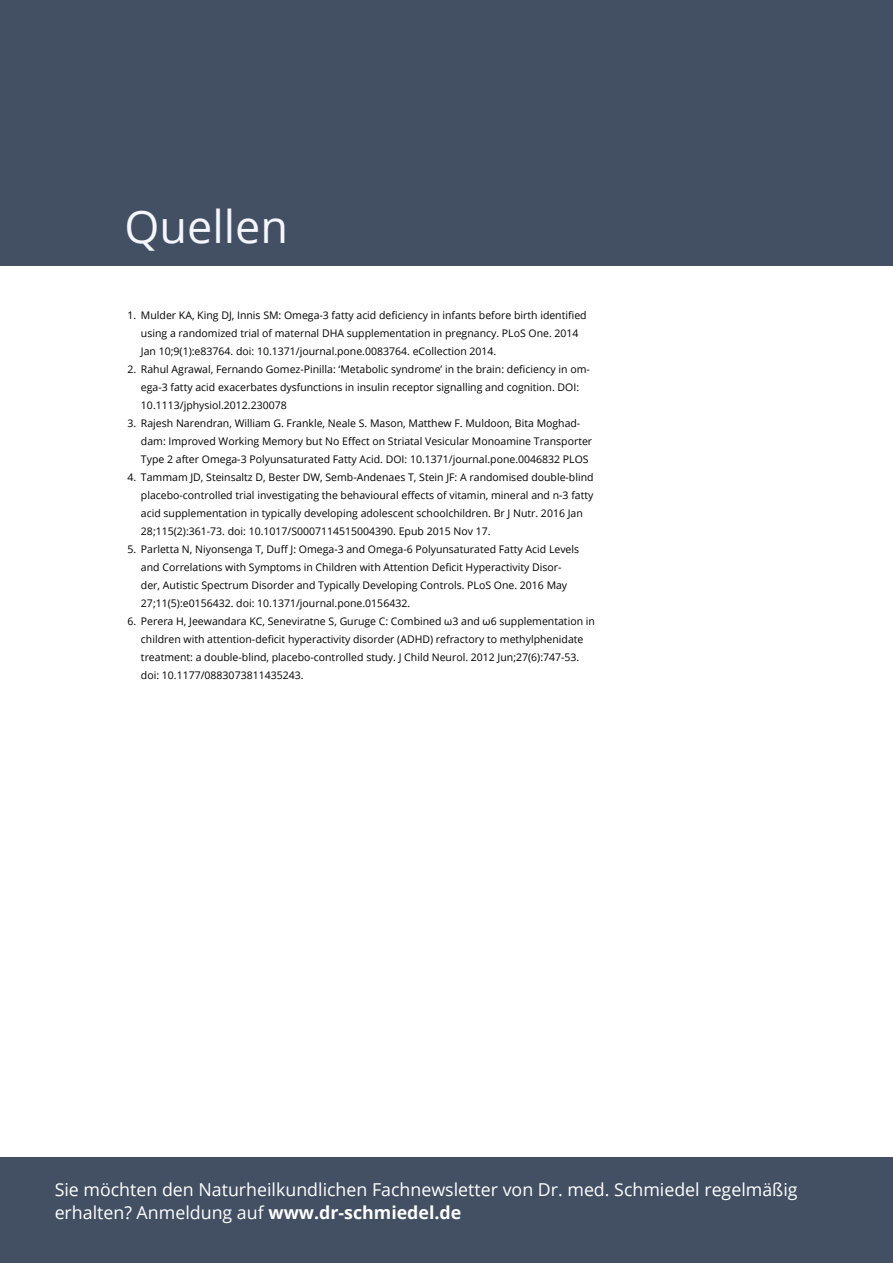
<style>
.page{position:relative;width:893px;height:1263px;background:#fff}
.page>*{position:absolute;margin:0;border:0;box-sizing:border-box;transform-origin:0 0}
.t1{font:45px "Open Sans";color:#f4f6fb}
.t2{font:17.85px/22.6px "Open Sans";color:#fff}
.t3{font:10.5px/18px "Open Sans";color:#000}
.s1{font-weight:700}
</style>
<div class="page">
<div style="left:0;top:0;width:893px;height:265px;background:#434f62"></div>
<div style="left:0;top:1157px;width:893px;height:106px;background:#434f62"></div>
<h1 class="t1" style="left:124px;top:209px;width:165px">Quellen</h1>
<p class="t3" style="left:141px;top:306px;width:447px;text-indent:-14px">1. Mulder KA, King DJ, Innis SM: Omega-3 fatty acid deficiency in infants before birth identified using a randomized trial of maternal DHA supplementation in pregnancy. PLoS One. 2014<br>Jan 10;9(1):e83764. doi: 10.1371/journal.pone.0083764. eCollection 2014.</p>
<p class="t3" style="left:141px;top:360px;width:450px;text-indent:-14px">2. Rahul Agrawal, Fernando Gomez-Pinilla: ‘Metabolic syndrome’ in the brain: deficiency in om&shy;ega-3 fatty acid exacerbates dysfunctions in insulin receptor signalling and cognition. DOI:<br>10.1113/jphysiol.2012.230078</p>
<p class="t3" style="left:141px;top:414px;width:453px;text-indent:-14px">3. Rajesh Narendran, William G. Frankle, Neale S. Mason, Matthew F. Muldoon, Bita Moghad&shy;dam: Improved Working Memory but No Effect on Striatal Vesicular Monoamine Transporter<br>Type 2 after Omega-3 Polyunsaturated Fatty Acid. DOI: 10.1371/journal.pone.0046832 PLOS</p>
<p class="t3" style="left:141px;top:468px;width:454px;text-indent:-14px">4. Tammam JD, Steinsaltz D, Bester DW, Semb-Andenaes T, Stein JF: A randomised double-blind placebo-controlled trial investigating the behavioural effects of vitamin, mineral and n-3 fatty acid supplementation in typically developing adolescent schoolchildren. Br J Nutr. 2016 Jan 28;115(2):361-73. doi: 10.1017/S0007114515004390. Epub 2015 Nov 17.</p>
<p class="t3" style="left:141px;top:540px;width:440px;text-indent:-14px">5. Parletta N, Niyonsenga T, Duff J: Omega-3 and Omega-6 Polyunsaturated Fatty Acid Levels and Correlations with Symptoms in Children with Attention Deficit Hyperactivity Disor&shy;der, Autistic Spectrum Disorder and Typically Developing Controls. PLoS One. 2016 May 27;11(5):e0156432. doi: 10.1371/journal.pone.0156432.</p>
<p class="t3" style="left:141px;top:612px;width:455px;text-indent:-14px">6. Perera H, Jeewandara KC, Seneviratne S, Guruge C: Combined ω3 and ω6 supplementation in children with attention-deficit hyperactivity disorder (ADHD) refractory to methylphenidate treatment: a double-blind, placebo-controlled study. J Child Neurol. 2012 Jun;27(6):747-53. doi: 10.1177/0883073811435243.</p>
<h2 class="t2" style="left:55px;top:1178px;width:744px">Sie möchten den Naturheilkundlichen Fachnewsletter von Dr. med. Schmiedel regelmäßig erhalten? Anmeldung auf <span class="s1">www.dr-schmiedel.de</span></h2>
</div>
